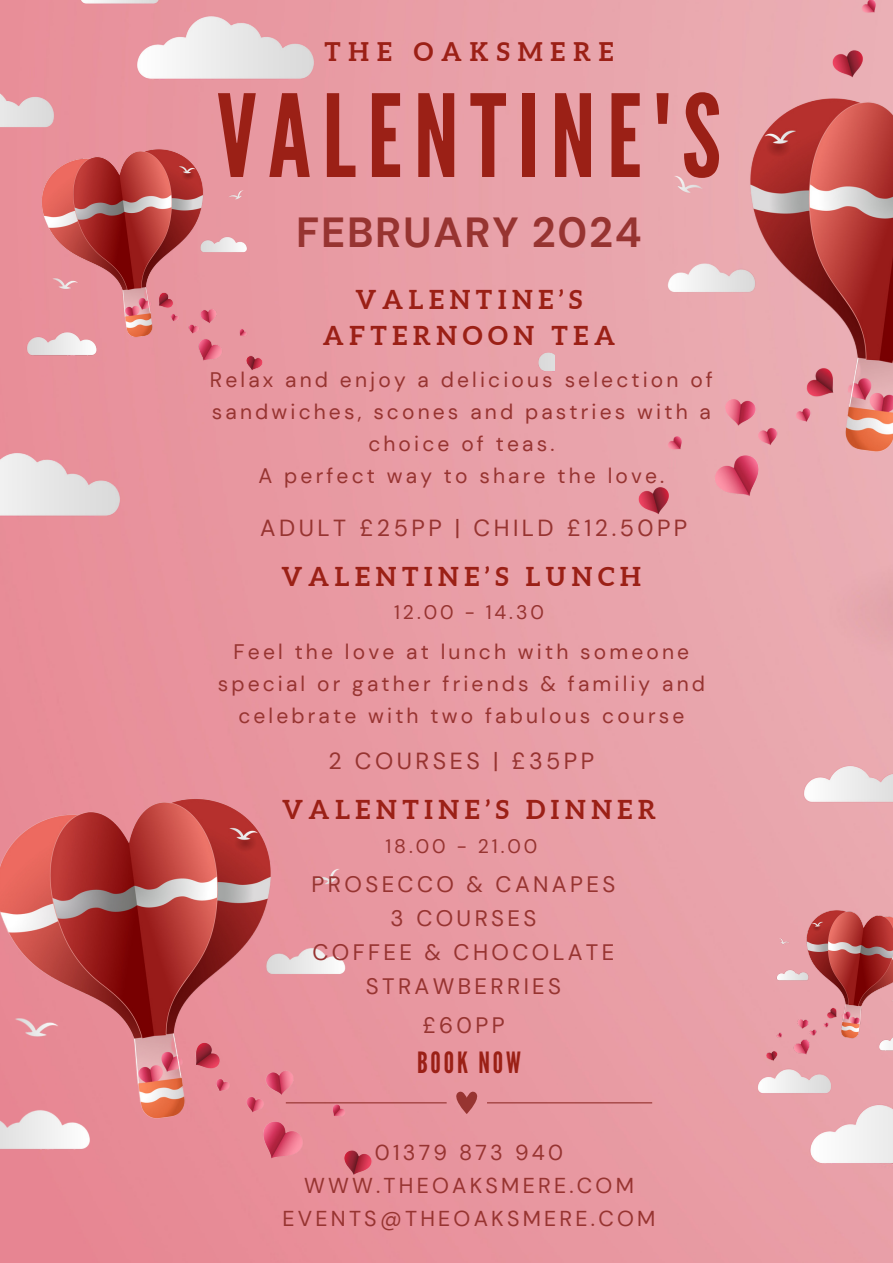
<style>
.page{position:relative;width:893px;height:1263px;background:#fff}
.page>*{position:absolute;margin:0;border:0;box-sizing:border-box;transform-origin:0 0}
.t1{font:114px "League Gothic";letter-spacing:.1em;color:#9b2016}
.t2{font:700 42px "DM Sans";letter-spacing:.04em;color:#973431}
.t3{font:29.25px "League Gothic";letter-spacing:.1em;color:#9b2016}
.t4{font:700 26.03px "Aleo";letter-spacing:.215em;color:#9b2016}
.t5{font:700 25.65px "Aleo";letter-spacing:.31em;color:#9b2016}
.t6{font:23.25px "DM Sans";letter-spacing:.15em;color:#973431}
.t7{font:22.35px/33.8px "DM Sans";letter-spacing:.15em;color:#973431;text-align:center}
.t8{font:21.52px "DM Sans";letter-spacing:.15em;color:#973431}
.t9{font:21px/32.1px "DM Sans";letter-spacing:.15em;color:#973431;text-align:center}
.t10{font:19.5px "DM Sans";letter-spacing:.15em;color:#973431}
</style>
<div class="page">
<img style="left:0;top:52px;width:893px;height:501px">
<img style="left:0;top:757px;width:764px;height:452px">
<svg style="left:286px;top:1089px;width:366px;height:25px;background:#e18e96"></svg>
<img style="left:63px;top:0;width:830px;height:116px">
<img style="left:735px;top:753px;width:158px;height:444px">
<img style="left:17px;top:134px;width:538px;height:248px">
<img style="left:719px;top:894px;width:174px;height:181px">
<p class="t5" style="left:324px;top:37px;width:290px">THE OAKSMERE</p>
<p class="t1" style="left:217px;top:70px;width:506px">VALENTINE'S</p>
<p class="t2" style="left:296px;top:206px;width:347px">FEBRUARY 2024</p>
<p class="t4" style="left:355px;top:284px;width:228px">VALENTINE’S</p>
<p class="t4" style="left:323px;top:321px;width:294px">AFTERNOON TEA</p>
<p class="t9" style="left:210px;top:363px;width:504px">Relax and enjoy a delicious selection of sandwiches, scones and pastries with a choice of teas.</p>
<p class="t9" style="left:258px;top:459px;width:407px">A perfect way to share the love.</p>
<p class="t6" style="left:260px;top:512px;width:429px">ADULT £25PP | CHILD £12.50PP</p>
<p class="t4" style="left:282px;top:561px;width:361px">VALENTINE’S LUNCH</p>
<p class="t10" style="left:394px;top:600px;width:151px">12.00 - 14.30</p>
<p class="t9" style="left:218px;top:636px;width:489px">Feel the love at lunch with someone special or gather friends &amp; familiy and celebrate with two fabulous course</p>
<p class="t6" style="left:328px;top:746px;width:267px">2 COURSES | £35PP</p>
<p class="t4" style="left:282px;top:795px;width:375px">VALENTINE’S DINNER</p>
<p class="t10" style="left:385px;top:833px;width:153px">18.00 - 21.00</p>
<p class="t7" style="left:312px;top:868px;width:305px">PROSECCO &amp; CANAPES</p>
<p class="t7" style="left:390px;top:902px;width:147px">3 COURSES</p>
<p class="t7" style="left:312px;top:935px;width:303px">COFFEE &amp; CHOCOLATE<br>STRAWBERRIES</p>
<p class="t7" style="left:422px;top:1008px;width:84px">£60PP</p>
<p class="t3" style="left:417px;top:1045px;width:105px">BOOK NOW</p>
<p class="t8" style="left:375px;top:1139px;width:190px">01379 873 940</p>
<p class="t8" style="left:304px;top:1172px;width:331px">WWW.THEOAKSMERE.COM</p>
<p class="t8" style="left:282px;top:1204px;width:374px">EVENTS@THEOAKSMERE.COM</p>
</div>
